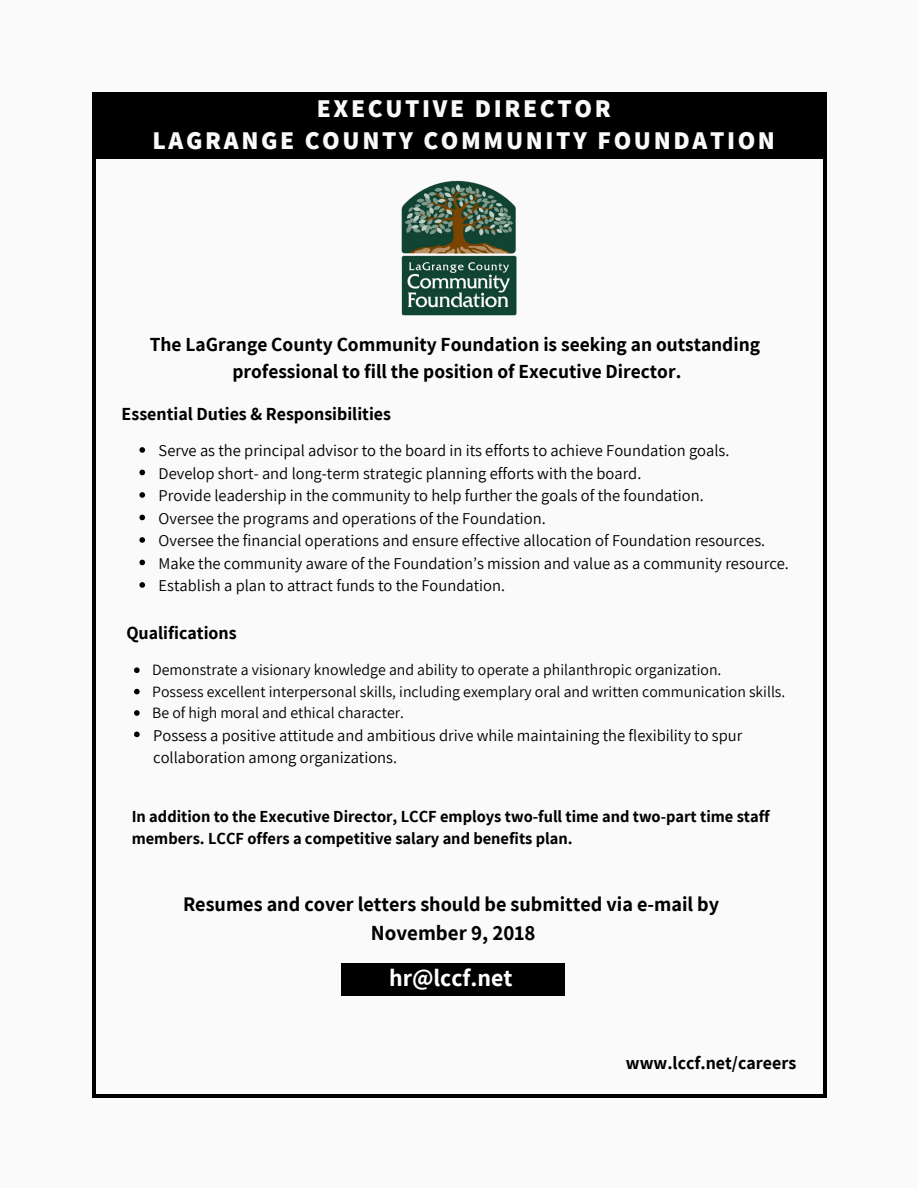
<style>
.page{position:relative;width:918px;height:1188px;background:#fafafa}
.page>*{position:absolute;margin:0;border:0;box-sizing:border-box;transform-origin:0 0}
.t1{font:800 25.5px/32.4px "Assistant";letter-spacing:.105em;color:#fafafa;text-align:center}
.t2{font:700 24px "Assistant";color:#fff}
.t3{font:700 21px "Assistant";color:#000}
.t4{font:700 20.25px "Assistant";color:#000}
.t5{font:700 19.5px/27px "Assistant";color:#000;text-align:center}
.t6{font:700 18px "Assistant";color:#000}
.t7{font:16.5px/22.5px "Assistant";color:#000}
.t8{font:700 16.5px/22.5px "Assistant";color:#000}
.t9{font:15.75px/21.3px "Assistant";color:#000}
</style>
<div class="page">
<div style="left:92px;top:92px;width:734px;height:67px;background:#000"></div>
<svg style="left:139px;top:447px;width:6px;height:6px"></svg>
<svg style="left:139px;top:470px;width:6px;height:5px"></svg>
<svg style="left:139px;top:492px;width:6px;height:6px"></svg>
<svg style="left:139px;top:515px;width:6px;height:5px"></svg>
<svg style="left:139px;top:537px;width:6px;height:6px"></svg>
<svg style="left:139px;top:560px;width:6px;height:5px"></svg>
<svg style="left:139px;top:582px;width:6px;height:6px"></svg>
<svg style="left:134px;top:667px;width:6px;height:6px"></svg>
<svg style="left:134px;top:689px;width:6px;height:5px"></svg>
<svg style="left:134px;top:710px;width:6px;height:6px"></svg>
<svg style="left:134px;top:732px;width:6px;height:5px"></svg>
<div style="left:342px;top:963px;width:223px;height:33px;background:#000"></div>
<hr style="left:92px;top:1094px;width:734px;height:4px;background:#000">
<hr style="left:92px;top:156px;width:3px;height:940px;background:#000">
<hr style="left:823px;top:153px;width:3px;height:944px;background:#000">
<img style="left:401px;top:180px;width:116px;height:136px">
<h1 class="t1" style="left:152px;top:91px;width:624px">EXECUTIVE DIRECTOR<br>LAGRANGE COUNTY COMMUNITY FOUNDATION</h1>
<p class="t5" style="left:150px;top:330px;width:612px">The LaGrange County Community Foundation is seeking an outstanding professional to fill the position of Executive Director.</p>
<p class="t6" style="left:122px;top:402px;width:271px">Essential Duties &amp; Responsibilities</p>
<p class="t7" style="left:159px;top:439px;width:632px">Serve as the principal advisor to the board in its efforts to achieve Foundation goals.<br>Develop short- and long-term strategic planning efforts with the board.<br>Provide leadership in the community to help further the goals of the foundation.<br>Oversee the programs and operations of the Foundation.<br>Oversee the financial operations and ensure effective allocation of Foundation resources.<br>Make the community aware of the Foundation’s mission and value as a community resource.<br>Establish a plan to attract funds to the Foundation.</p>
<p class="t6" style="left:126px;top:621px;width:112px">Qualifications</p>
<p class="t9" style="left:152px;top:659px;width:635px">Demonstrate a visionary knowledge and ability to operate a philanthropic organization.<br>Possess excellent interpersonal skills, including exemplary oral and written communication skills.<br>Be of high moral and ethical character.</p>
<p class="t7" style="left:153px;top:723px;width:591px">Possess a positive attitude and ambitious drive while maintaining the flexibility to spur collaboration among organizations.</p>
<p class="t8" style="left:132px;top:804px;width:639px">In addition to the Executive Director, LCCF employs two-full time and two-part time staff members. LCCF offers a competitive salary and benefits plan.</p>
<p class="t4" style="left:183px;top:890px;width:538px">Resumes and cover letters should be submitted via e-mail by</p>
<p class="t3" style="left:371px;top:919px;width:166px">November 9, 2018</p>
<h2 class="t2" style="left:389px;top:962px;width:125px">hr@lccf.net</h2>
<p class="t6" style="left:626px;top:1050px;width:172px">www.lccf.net/careers</p>
</div>
